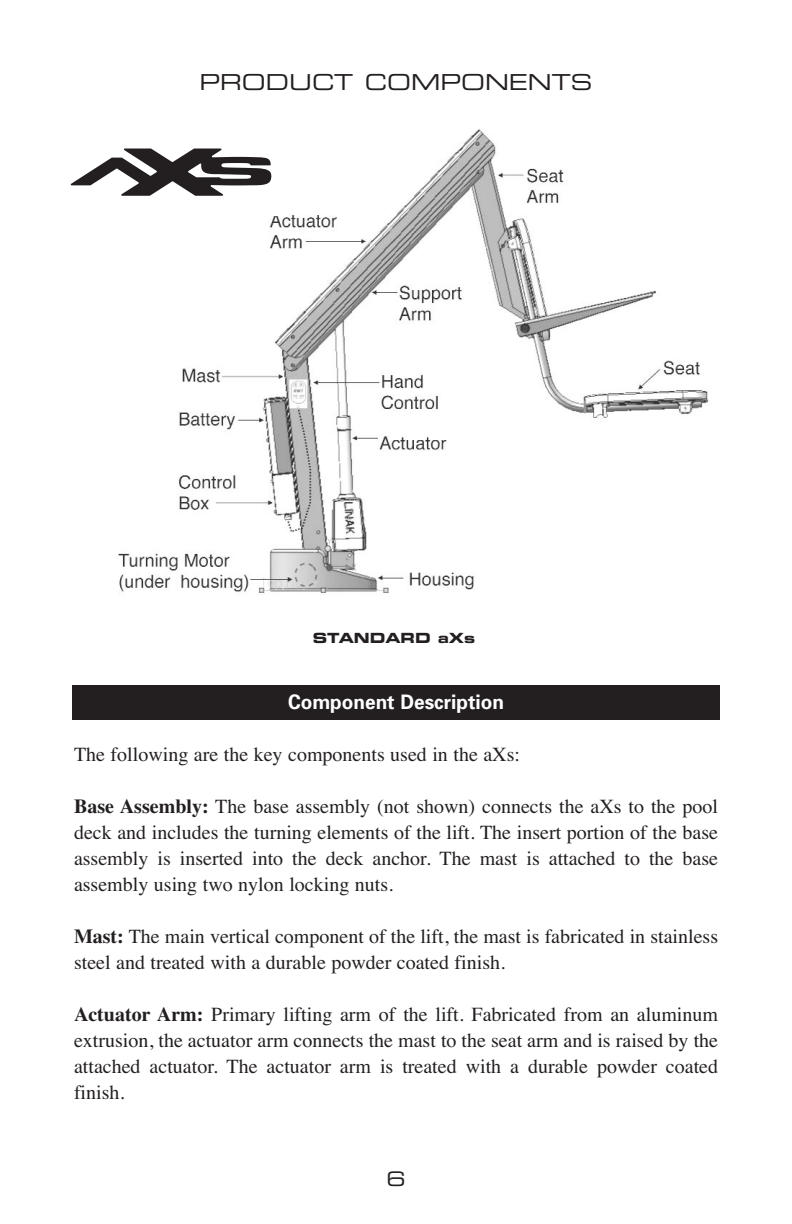
<style>
.page{position:relative;width:792px;height:1224px;background:#fff}
.page>*{position:absolute;margin:0;border:0;box-sizing:border-box;transform-origin:0 0}
.t1{font:22px "Eurostile Extended Two";color:#231f20}
.t2{font:20px/26px "Times";color:#231f20;text-align:justify}
.t3{font:700 20px "Univers";color:#fff;scale:.95 1}
.t4{font:20px "Eurostile Extended Two";color:#231f20}
.t5{font:14px "Eurostile Bold Extended Two";color:#231f20}
.s1{font-weight:700}
</style>
<div class="page">
<div style="left:72px;top:685px;width:648px;height:35px;background:#231f20"></div>
<img style="left:118px;top:129px;width:591px;height:464px">
<div style="left:65px;top:128px;width:215px;height:88px;background:#fff"></div>
<svg style="left:71px;top:149px;width:200px;height:47px"></svg>
<p class="t1" style="left:199px;top:67px;width:395px">PRODUCT COMPONENTS</p>
<p class="t5" style="left:313px;top:628px;width:164px">STANDARD aXs</p>
<p class="t3" style="left:288px;top:690px;width:229px">Component Description</p>
<p class="t2" style="left:74px;top:739px;width:448px">The following are the key components used in the aXs:</p>
<p class="t2" style="left:74px;top:791px;width:646px"><span class="s1">Base Assembly:</span> The base assembly (not shown) connects the aXs to the pool deck and includes the turning elements of the lift. The insert portion of the base assembly is inserted into the deck anchor. The mast is attached to the base assembly using two nylon locking nuts.</p>
<p class="t2" style="left:74px;top:921px;width:646px"><span class="s1">Mast:</span> The main vertical component of the lift, the mast is fabricated in stainless steel and treated with a durable powder coated finish.</p>
<p class="t2" style="left:74px;top:999px;width:646px"><span class="s1">Actuator Arm:</span> Primary lifting arm of the lift. Fabricated from an aluminum extrusion, the actuator arm connects the mast to the seat arm and is raised by the attached actuator. The actuator arm is treated with a durable powder coated finish.</p>
<p class="t4" style="left:386px;top:1166px;width:21px">6</p>
</div>
